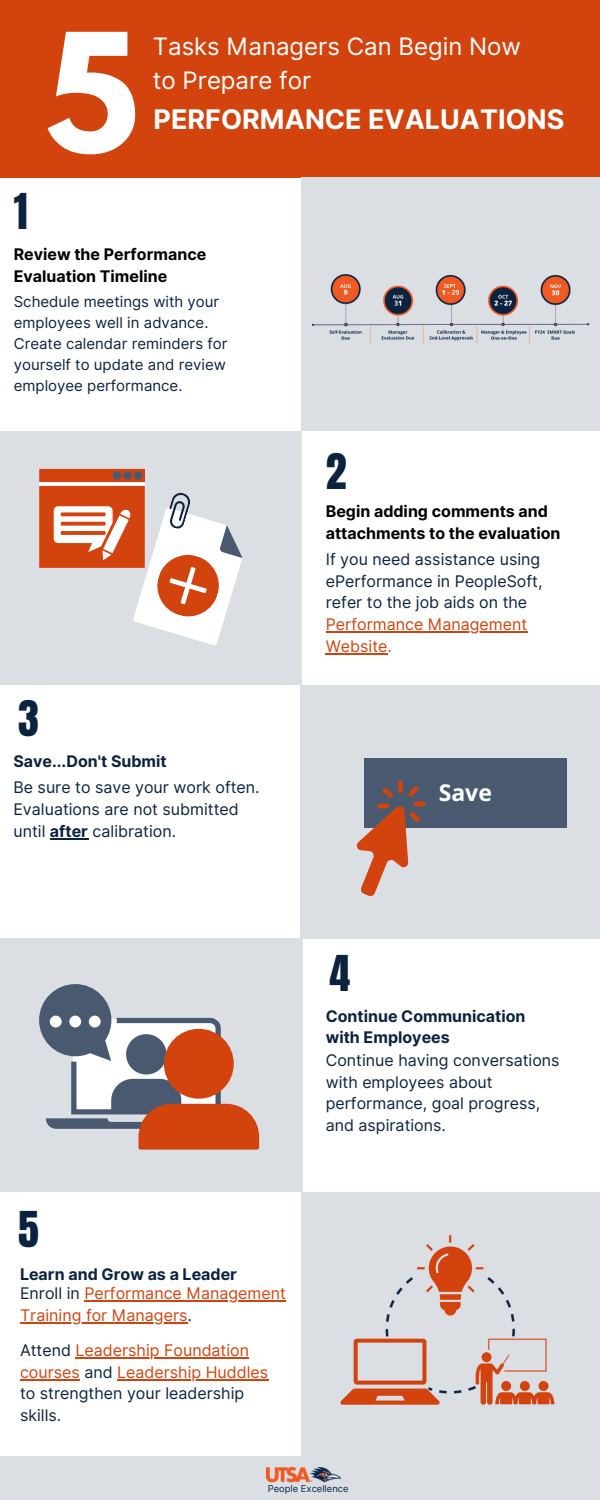
<style>
.page{position:relative;width:600px;height:1500px;background:#fff}
.page>*{position:absolute;margin:0;border:0;box-sizing:border-box;transform-origin:0 0}
.t1{font:700 145.9px "League Spartan";color:#fff}
.t2{font:42px "Anton";color:#0c2340}
.t3{font:700 27px "Inter";color:#fff}
.t4{font:24px "Inter";color:#fff}
.t5{font:700 23px "Open Sans";color:#fff}
.t6{font:16px/21.8px "Inter";color:#0c2340}
.t7{font:16px/21.8px "Inter";color:#d3430d}
.t8{font:700 16px/21.8px "Inter";color:#000}
.t9{font:700 16px "Inter";color:#0c2340}
.t10{font:15px/21px "Inter";color:#0c2340}
.t11{font:9.4px "Inter";color:#0c2340}
.s1{font-weight:700}
.s2{color:#d3430d}
.s3{color:#0c2340}
</style>
<div class="page">
<div style="left:0;top:0;width:600px;height:178px;background:#d3430d"></div>
<div style="left:301px;top:178px;width:299px;height:253px;background:#dbdee3"></div>
<div style="left:300px;top:685px;width:300px;height:254px;background:#dbdee3"></div>
<div style="left:0;top:1456px;width:600px;height:44px;background:#dbdee3"></div>
<div style="left:301px;top:1192px;width:299px;height:264px;background:#dbdee3"></div>
<div style="left:0;top:431px;width:301px;height:254px;background:#dbdee3"></div>
<div style="left:0;top:938px;width:302px;height:254px;background:#dbdee3"></div>
<svg style="left:39px;top:469px;width:204px;height:176px"></svg>
<div style="left:364px;top:758px;width:202px;height:70px;background:#495a70"></div>
<svg style="left:356px;top:780px;width:70px;height:116px"></svg>
<svg style="left:39px;top:984px;width:220px;height:166px"></svg>
<img style="left:267px;top:1467px;width:75px;height:16px">
<img style="left:311px;top:274px;width:279px;height:71px">
<img style="left:333px;top:1235px;width:222px;height:235px">
<hr style="left:326px;top:632px;width:201px;height:1px;background:#d3430d">
<hr style="left:326px;top:653px;width:34px;height:2px;background:#d3430d">
<hr style="left:360px;top:653px;width:27px;height:2px;background:#d3430d">
<hr style="left:50px;top:838px;width:38px;height:2px;background:#0c2340">
<hr style="left:84px;top:1300px;width:202px;height:2px;background:#d3430d">
<hr style="left:20px;top:1322px;width:167px;height:2px;background:#d3430d">
<hr style="left:76px;top:1357px;width:173px;height:2px;background:#d3430d">
<hr style="left:20px;top:1379px;width:60px;height:2px;background:#d3430d">
<hr style="left:117px;top:1379px;width:151px;height:2px;background:#d3430d">
<p class="t2" style="left:14px;top:181px;width:15px">1</p>
<p class="t1" style="left:45px;top:21px;width:95px">5</p>
<p class="t4" style="left:153px;top:32px;width:370px">Tasks Managers Can Begin Now</p>
<p class="t4" style="left:153px;top:66px;width:160px">to Prepare for</p>
<p class="t3" style="left:154px;top:103px;width:412px">PERFORMANCE EVALUATIONS</p>
<p class="t8" style="left:14px;top:244px;width:194px">Review the Performance<br>Evaluation Timeline</p>
<p class="t10" style="left:14px;top:291px;width:207px">Schedule meetings with your employees well in advance.</p>
<p class="t10" style="left:14px;top:333px;width:215px;text-align:justify">Create calendar reminders for yourself to update and review employee performance.</p>
<p class="t2" style="left:18px;top:688px;width:22px">3</p>
<p class="t9" style="left:13px;top:752px;width:155px">Save...Don't Submit</p>
<p class="t6" style="left:13px;top:776px;width:248px">Be sure to save your work often.<br>Evaluations are not submitted until <span class="s1">after</span> calibration.</p>
<p class="t2" style="left:326px;top:441px;width:22px">2</p>
<p class="t8" style="left:326px;top:500px;width:236px">Begin adding comments and attachments to the evaluation</p>
<p class="t6" style="left:326px;top:548px;width:218px">If you need assistance using ePerformance in PeopleSoft, refer to the job aids on the<br><span class="s2">Performance Management<br>Website.</span></p>
<p class="t5" style="left:439px;top:777px;width:55px">Save</p>
<p class="t2" style="left:18px;top:1199px;width:22px">5</p>
<p class="t9" style="left:20px;top:1264px;width:219px">Learn and Grow as a Leader</p>
<p class="t7" style="left:20px;top:1282px;width:267px"><span class="s3">Enroll in</span> Performance Management<br>Training for Managers<span class="s3">.</span></p>
<p class="t7" style="left:20px;top:1339px;width:250px"><span class="s3">Attend</span> Leadership Foundation courses <span class="s3">and</span> Leadership Huddles <span class="s3">to strengthen your leadership skills.</span></p>
<p class="t2" style="left:330px;top:944px;width:22px">4</p>
<p class="t9" style="left:326px;top:1006px;width:201px">Continue Communication</p>
<p class="t9" style="left:326px;top:1028px;width:125px">with Employees</p>
<p class="t6" style="left:326px;top:1049px;width:235px">Continue having conversations with employees about performance, goal progress, and aspirations.</p>
<p class="t11" style="left:268px;top:1483px;width:82px">People Excellence</p>
</div>
